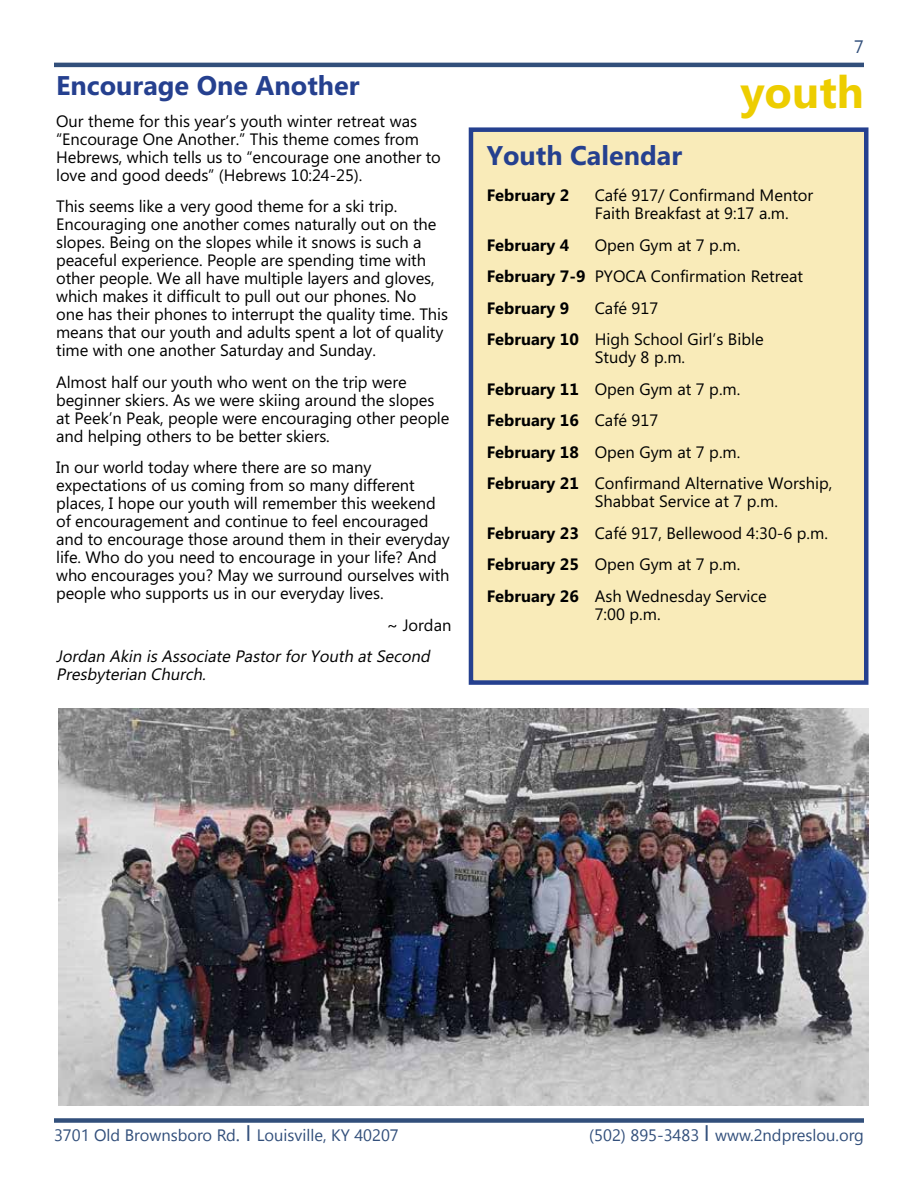
<style>
.page{position:relative;width:918px;height:1188px;background:#fff}
.page>*{position:absolute;margin:0;border:0;box-sizing:border-box;transform-origin:0 0}
.t1{font:700 45px "Microsoft Phags Pa";color:#edcd00}
.t2{font:700 27px "Microsoft Phags Pa";color:#25408f}
.t3{font:16.5px/18px "Microsoft Phags Pa";letter-spacing:-.005em;color:#000}
.t4{font:italic 16.5px/18px "Microsoft Phags Pa";color:#000}
.t5{font:16.5px "Segoe UI Emoji";color:#324f7b}
.t6{font:700 16.5px "Microsoft Phags Pa";color:#000}
.s1{font-weight:700}
</style>
<div class="page">
<hr style="left:54px;top:63px;width:810px;height:4px;background:#324f7b">
<div style="left:54px;top:1118px;width:810px;height:5px;background:#324f7b"></div>
<img style="left:58px;top:708px;width:811px;height:398px">
<div style="left:471px;top:130px;width:395px;height:553px;background:#f9ebb9"></div>
<div style="left:469px;top:127px;width:399px;height:558px;border:4px solid #25408f"></div>
<h2 class="t2" style="left:56px;top:66px;width:305px">Encourage One Another</h2>
<h1 class="t1" style="left:740px;top:60px;width:125px">youth</h1>
<p class="t3" style="left:56px;top:111px;width:386px">Our theme for this year’s youth winter retreat was “Encourage One Another.” This theme comes from Hebrews, which tells us to “encourage one another to love and good deeds” (Hebrews 10:24-25).</p>
<p class="t3" style="left:56px;top:197px;width:393px">This seems like a very good theme for a ski trip.<br>Encouraging one another comes naturally out on the slopes. Being on the slopes while it snows is such a peaceful experience. People are spending time with other people. We all have multiple layers and gloves, which makes it difficult to pull out our phones. No<br>one has their phones to interrupt the quality time. This means that our youth and adults spent a lot of quality time with one another Saturday and Sunday.</p>
<p class="t3" style="left:56px;top:372px;width:395px">Almost half our youth who went on the trip were beginner skiers. As we were skiing around the slopes at Peek’n Peak, people were encouraging other people and helping others to be better skiers.</p>
<p class="t3" style="left:56px;top:458px;width:395px">In our world today where there are so many expectations of us coming from so many different places, I hope our youth will remember this weekend of encouragement and continue to feel encouraged and to encourage those around them in their everyday life. Who do you need to encourage in your life? And who encourages you? May we surround ourselves with people who supports us in our everyday lives.</p>
<p class="t3" style="left:387px;top:615px;width:66px">~ Jordan</p>
<p class="t4" style="left:56px;top:647px;width:379px">Jordan Akin is Associate PastorforYouth atSecond<br>Presbyterian Church.</p>
<h2 class="t2" style="left:487px;top:136px;width:197px">Youth Calendar</h2>
<p class="t6" style="left:487px;top:183px;width:84px">February 2</p>
<p class="t3" style="left:595px;top:185px;width:220px">Café 917/ Confirmand Mentor<br>Faith Breakfast at 9:17 a.m.</p>
<p class="t6" style="left:487px;top:233px;width:84px">February 4</p>
<p class="t3" style="left:487px;top:228px;width:318px;line-height:31.5px;text-indent:108px">Open Gym at 7 p.m.<br><span class="s1">February 7-9</span> PYOCA Confirmation Retreat<br><span class="s1">February 9</span></p>
<p class="t3" style="left:487px;top:291px;width:278px;line-height:31.5px;text-align:center">Café 917<br><span class="s1">February 10</span> High School Girl’s Bible</p>
<p class="t3" style="left:487px;top:341px;width:347px;line-height:31.5px;text-indent:108px">Study 8 p.m.<br><span class="s1">February 11</span> Open Gym at 7 p.m.<br><span class="s1">February 16</span> Café 917<br><span class="s1">February 18</span> Open Gym at 7 p.m.<br><span class="s1">February 21</span> Confirmand Alternative Worship,</p>
<p class="t3" style="left:487px;top:485px;width:343px;line-height:31.5px;text-indent:108px">Shabbat Service at 7 p.m.<br><span class="s1">February 23</span> Café 917, Bellewood 4:30-6 p.m.<br><span class="s1">February 25</span> Open Gym at 7 p.m.<br><span class="s1">February 26</span> Ash Wednesday Service</p>
<p class="t3" style="left:595px;top:604px;width:67px">7:00 p.m.</p>
<p class="t5" style="left:107px;top:1125px;width:107px">● □ ■▲□□</p>
<p class="t5" style="left:265px;top:1125px;width:51px">□◆ ▲❖ ●●</p>
<p class="t5" style="left:664px;top:1125px;width:37px">✓✔ ✓</p>
<p class="t5" style="left:763px;top:1125px;width:88px">■ ▲●□◆ □</p>
</div>
